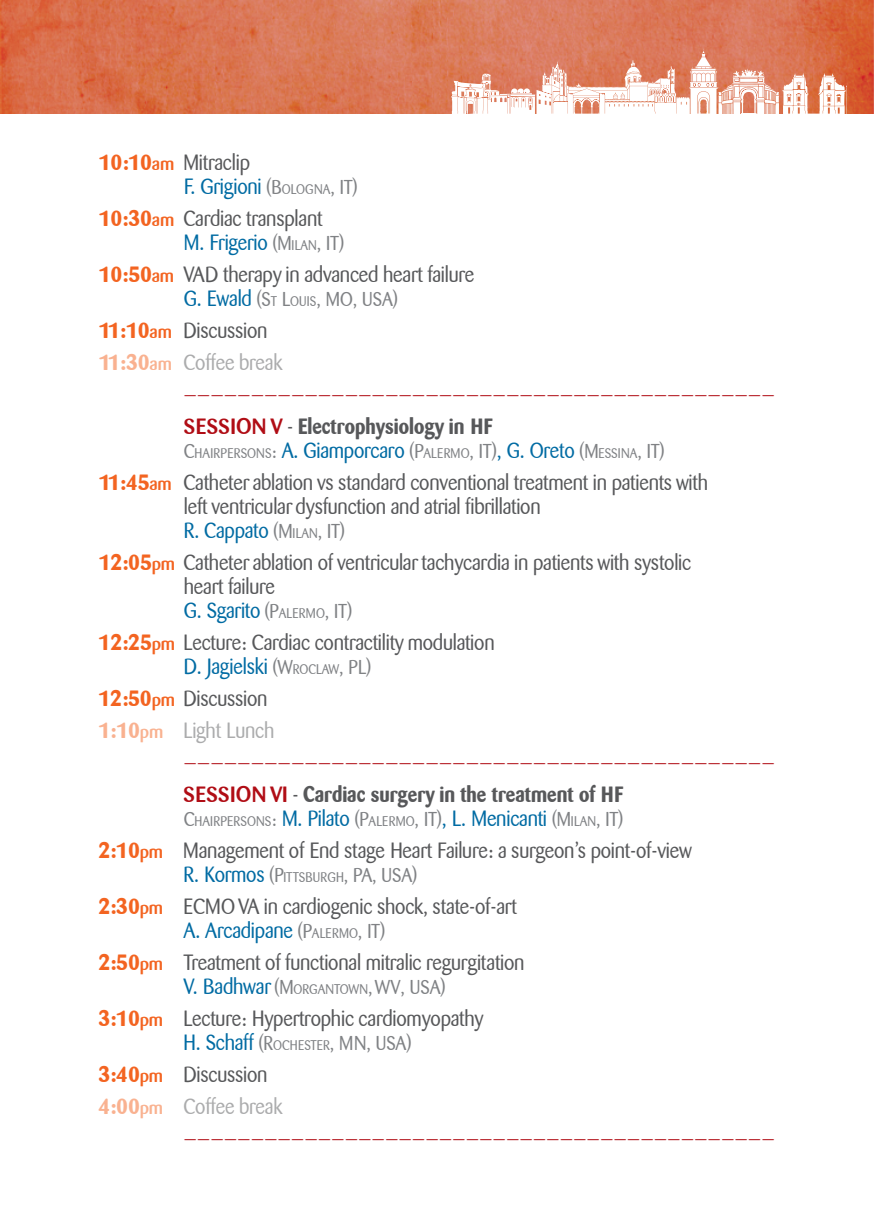
<style>
.page{position:relative;width:874px;height:1225px;background:#fff}
.page>*{position:absolute;margin:0;border:0;box-sizing:border-box;transform-origin:0 0}
.t1{font:22px/24px "Barmeno";letter-spacing:-.01em;color:#57585a;scale:.9 1}
.t2{font:22px "Barmeno";color:#b00d15;scale:.9 1}
.t3{font:700 22px "Barmeno";color:#57585a;scale:.9 1}
.t4{font:22px "Barmeno";letter-spacing:-.01em;color:rgb(87 88 90/.5);scale:.9 1}
.t5{font:22px/24px "Barmeno";letter-spacing:-.01em;color:#006ba3;scale:.9 1}
.t6{font:20px "Barmeno";letter-spacing:.01em;color:#808285;scale:.9 1}
.t7{font:14px "Barmeno";letter-spacing:.01em;color:#808285;scale:.9 1}
.s1{font-weight:700;color:#f36421}
.s2{font-weight:500;font-size:18px;color:#f36421}
.s3{color:#57585a}
.s4{font-size:20px;color:#808285}
.s5{font-size:14px;color:#808285}
.s6{color:#006ba3}
.s7{font-size:22px;color:#006ba3}
.s8{font-size:14px}
.s9{font-weight:700;color:rgb(243 100 33/.5)}
.s10{font-weight:500;font-size:18px;color:rgb(243 100 33/.5)}
.s11{font-weight:500;color:#b00d15}
.s12{font-weight:400}
.s13{font-size:20px}
</style>
<div class="page">
<img style="left:0;top:0;width:873px;height:113px">
<svg style="left:450px;top:49px;width:396px;height:64px"></svg>
<p class="t5" style="left:184px;top:151px;width:194px;text-indent:-85px"><span class="s1">10:10</span><span class="s2">am</span> <span class="s3">Mitraclip<br></span>F. Grigioni <span class="s4">(B</span><span class="s5">OLOGNA</span><span class="s4">, IT)</span></p>
<p class="t1" style="left:184px;top:207px;width:179px;text-indent:-85px"><span class="s1">10:30</span><span class="s2">am</span> Cardiac transplant<br><span class="s6">M. Frigerio</span> <span class="s4">(M</span><span class="s5">ILAN</span><span class="s4">, IT)</span></p>
<p class="t1" style="left:99px;top:263px;width:418px"><span class="s1">10:50</span><span class="s2">am</span> VAD therapy in advanced heart failure</p>
<p class="t6" style="left:184px;top:288px;width:239px"><span class="s7">G. Ewald</span> (S<span class="s8">T</span> L<span class="s8">OUIS</span>, MO, USA)</p>
<p class="t1" style="left:99px;top:319px;width:189px"><span class="s1">11:10</span><span class="s2">am</span> Discussion</p>
<p class="t4" style="left:99px;top:350px;width:205px"><span class="s9">11:30</span><span class="s10">am</span> Coffee break</p>
<p class="t2" style="left:183px;top:382px;width:658px">————————————————————————————————————————————</p>
<p class="t3" style="left:183px;top:413px;width:345px"><span class="s11">SESSION V</span> <span class="s12">-</span> Electrophysiology in HF</p>
<p class="t7" style="left:184px;top:445px;width:535px"><span class="s13">C</span>HAIRPERSONS<span class="s13">:</span> <span class="s7">A. Giamporcaro</span> <span class="s13">(P</span>ALERMO<span class="s13">, IT)</span><span class="s7">, G. Oreto</span> <span class="s13">(M</span>ESSINA<span class="s13">, IT)</span></p>
<p class="t1" style="left:184px;top:471px;width:583px;text-indent:-85px"><span class="s1">11:45</span><span class="s2">am</span> Catheter ablation vs standard conventional treatment in patients with left ventricular dysfunction and atrial fibrillation<br><span class="s6">R. Cappato</span> <span class="s4">(M</span><span class="s5">ILAN</span><span class="s4">, IT)</span></p>
<p class="t1" style="left:184px;top:551px;width:565px;text-indent:-85px"><span class="s1">12:05</span><span class="s2">pm</span> Catheter ablation of ventricular tachycardia in patients with systolic heart failure<br><span class="s6">G. Sgarito</span> <span class="s4">(P</span><span class="s5">ALERMO</span><span class="s4">, IT)</span></p>
<p class="t1" style="left:184px;top:631px;width:347px;text-indent:-85px"><span class="s1">12:25</span><span class="s2">pm</span> Lecture: Cardiac contractility modulation<br><span class="s6">D. Jagielski</span> <span class="s4">(W</span><span class="s5">ROCLAW</span><span class="s4">, PL)</span></p>
<p class="t1" style="left:99px;top:687px;width:189px"><span class="s1">12:50</span><span class="s2">pm</span> Discussion</p>
<p class="t4" style="left:98px;top:718px;width:197px"><span class="s9">1:10</span><span class="s10">pm</span> Light Lunch</p>
<p class="t2" style="left:183px;top:750px;width:658px">————————————————————————————————————————————</p>
<p class="t3" style="left:183px;top:781px;width:490px"><span class="s11">SESSION VI</span> <span class="s12">-</span> Cardiac surgery in the treatment of HF</p>
<p class="t7" style="left:183px;top:813px;width:490px"><span class="s13">C</span>HAIRPERSONS<span class="s13">:</span> <span class="s7">M. Pilato</span> <span class="s13">(P</span>ALERMO<span class="s13">, IT)</span><span class="s7">, L. Menicanti</span> <span class="s13">(M</span>ILAN<span class="s13">, IT)</span></p>
<p class="t1" style="left:98px;top:839px;width:660px"><span class="s1">2:10</span><span class="s2">pm</span> Management of End stage Heart Failure: a surgeon’s point-of-view</p>
<p class="t6" style="left:183px;top:864px;width:261px"><span class="s7">R. Kormos</span> (P<span class="s8">ITTSBURGH</span>, PA, USA)</p>
<p class="t1" style="left:183px;top:895px;width:371px;text-indent:-85px"><span class="s1">2:30</span><span class="s2">pm</span> ECMO VA in cardiogenic shock, state-of-art<br><span class="s6">A. Arcadipane</span> <span class="s4">(P</span><span class="s5">ALERMO</span><span class="s4">, IT)</span></p>
<p class="t1" style="left:98px;top:951px;width:475px"><span class="s1">2:50</span><span class="s2">pm</span> Treatment of functional mitralic regurgitation</p>
<p class="t6" style="left:183px;top:976px;width:292px"><span class="s7">V. Badhwar</span> (M<span class="s8">ORGANTOWN</span>, WV, USA)</p>
<p class="t1" style="left:98px;top:1007px;width:429px"><span class="s1">3:10</span><span class="s2">pm</span> Lecture: Hypertrophic cardiomyopathy</p>
<p class="t6" style="left:183px;top:1032px;width:255px"><span class="s7">H. Schaff</span> (R<span class="s8">OCHESTER</span>, MN, USA)</p>
<p class="t1" style="left:98px;top:1063px;width:189px"><span class="s1">3:40</span><span class="s2">pm</span> Discussion</p>
<p class="t4" style="left:98px;top:1094px;width:206px"><span class="s9">4:00</span><span class="s10">pm</span> Coffee break</p>
<p class="t2" style="left:183px;top:1126px;width:658px">————————————————————————————————————————————</p>
</div>
